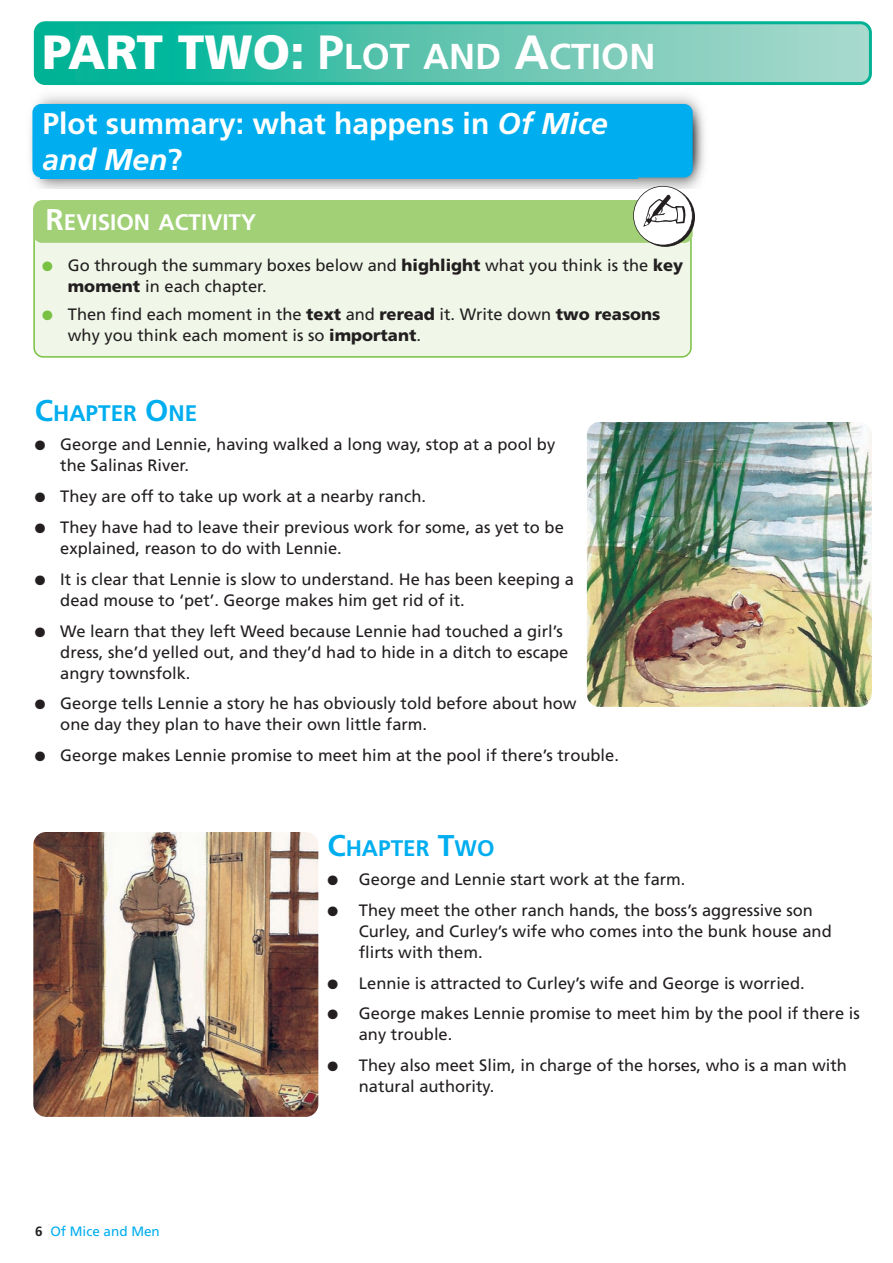
<style>
.page{position:relative;width:893px;height:1263px;background:#fff}
.page>*{position:absolute;margin:0;border:0;box-sizing:border-box;transform-origin:0 0}
.t1{font:700 36px "Frutiger";color:#fff}
.t2{font:700 30px/36px "Frutiger";color:#fff}
.t3{font:700 22.5px "Frutiger";color:#00aeef}
.t4{font:700 22.5px "Frutiger";color:#fff}
.t5{font:16.5px/21px "Frutiger";color:#231f20}
.t6{font:13.5px "Frutiger";color:#00aeef}
.s1{font-weight:900;font-size:48px}
.s2{font-size:48px}
.s3{font-style:italic}
.s4{font-size:30px}
.s5{color:#79c142}
.s6{font-weight:900}
.s7{font-weight:700;color:#231f20}
</style>
<div class="page">
<img style="left:587px;top:422px;width:284px;height:285px;border-radius:13px">
<img style="left:33px;top:832px;width:285px;height:285px;border-radius:13px">
<img style="left:30px;top:95px;width:675px;height:93px">
<div style="left:32px;top:104px;width:660px;height:74px;background:#00aeef;border-radius:9px"></div>
<div style="left:33px;top:237px;width:658px;height:121px;background:#f0f7e9"></div>
<div style="left:33px;top:200px;width:659px;height:43px;background:#a1d076;border-radius:9px"></div>
<svg style="left:635px;top:187px;width:60px;height:60px"></svg>
<div style="left:633px;top:186px;width:59px;height:59px;background:#fff;border-radius:50%"></div>
<div style="left:633px;top:186px;width:59px;height:59px;border:2px solid #231f20;border-radius:50%"></div>
<svg style="left:34px;top:21px;width:837px;height:64px;background:#4ec3ad"></svg>
<svg style="left:642px;top:194px;width:43px;height:6px"></svg>
<h1 class="t1" style="left:42px;top:42px;width:614px"><span class="s1">PART TWO:</span> <span class="s2">P</span>LOT AND <span class="s2">A</span>CTION</h1>
<h2 class="t2" style="left:42px;top:108px;width:566px">Plot summary: what happens in <span class="s3">Of Mice and Men</span>?</h2>
<h3 class="t4" style="left:46px;top:213px;width:212px"><span class="s4">R</span>EVISION ACTIVITY</h3>
<p class="t5" style="left:68px;top:256px;width:617px;text-indent:-25px"><span class="s5">●</span> Go through the summary boxes below and <span class="s6">highlight</span> what you think is the <span class="s6">key moment</span> in each chapter.</p>
<p class="t5" style="left:68px;top:305px;width:594px;text-indent:-26px"><span class="s5">●</span> Then find each moment in the <span class="s6">text</span> and <span class="s6">reread</span> it. Write down <span class="s6">two reasons </span>why you think each moment is so <span class="s6">important</span>.</p>
<h3 class="t3" style="left:35px;top:404px;width:164px"><span class="s4">C</span>HAPTER <span class="s4">O</span>NE</h3>
<p class="t5" style="left:60px;top:435px;width:496px;text-indent:-26px">● George and Lennie, having walked a long way, stop at a pool by the Salinas River.</p>
<p class="t5" style="left:35px;top:487px;width:392px">● They are off to take up work at a nearby ranch.</p>
<p class="t5" style="left:60px;top:518px;width:505px;text-indent:-26px">● They have had to leave their previous work for some, as yet to be explained, reason to do with Lennie.</p>
<p class="t5" style="left:60px;top:570px;width:515px;text-indent:-26px">● It is clear that Lennie is slow to understand. He has been keeping a dead mouse to ‘pet’. George makes him get rid of it.</p>
<p class="t5" style="left:60px;top:622px;width:509px;text-indent:-26px">● We learn that they left Weed because Lennie had touched a girl’s dress, she’d yelled out, and they’d had to hide in a ditch to escape angry townsfolk.</p>
<p class="t5" style="left:60px;top:694px;width:518px;text-indent:-26px">● George tells Lennie a story he has obviously told before about how one day they plan to have their own little farm.</p>
<p class="t5" style="left:35px;top:746px;width:585px">● George makes Lennie promise to meet him at the pool if there’s trouble.</p>
<p class="t6" style="left:35px;top:1226px;width:126px"><span class="s7">6</span> Of Mice and Men</p>
<h3 class="t3" style="left:327px;top:839px;width:169px"><span class="s4">C</span>HAPTER <span class="s4">T</span>WO</h3>
<p class="t5" style="left:327px;top:870px;width:359px">● George and Lennie start work at the farm.</p>
<p class="t5" style="left:359px;top:901px;width:474px;text-indent:-31px">● They meet the other ranch hands, the boss’s aggressive son<br>Curley, and Curley’s wife who comes into the bunk house and flirts with them.</p>
<p class="t5" style="left:327px;top:974px;width:479px">● Lennie is attracted to Curley’s wife and George is worried.</p>
<p class="t5" style="left:359px;top:1005px;width:502px;text-indent:-31px">● George makes Lennie promise to meet him by the pool if there is any trouble.</p>
<p class="t5" style="left:359px;top:1056px;width:489px;text-indent:-31px">● They also meet Slim, in charge of the horses, who is a man with natural authority.</p>
</div>
